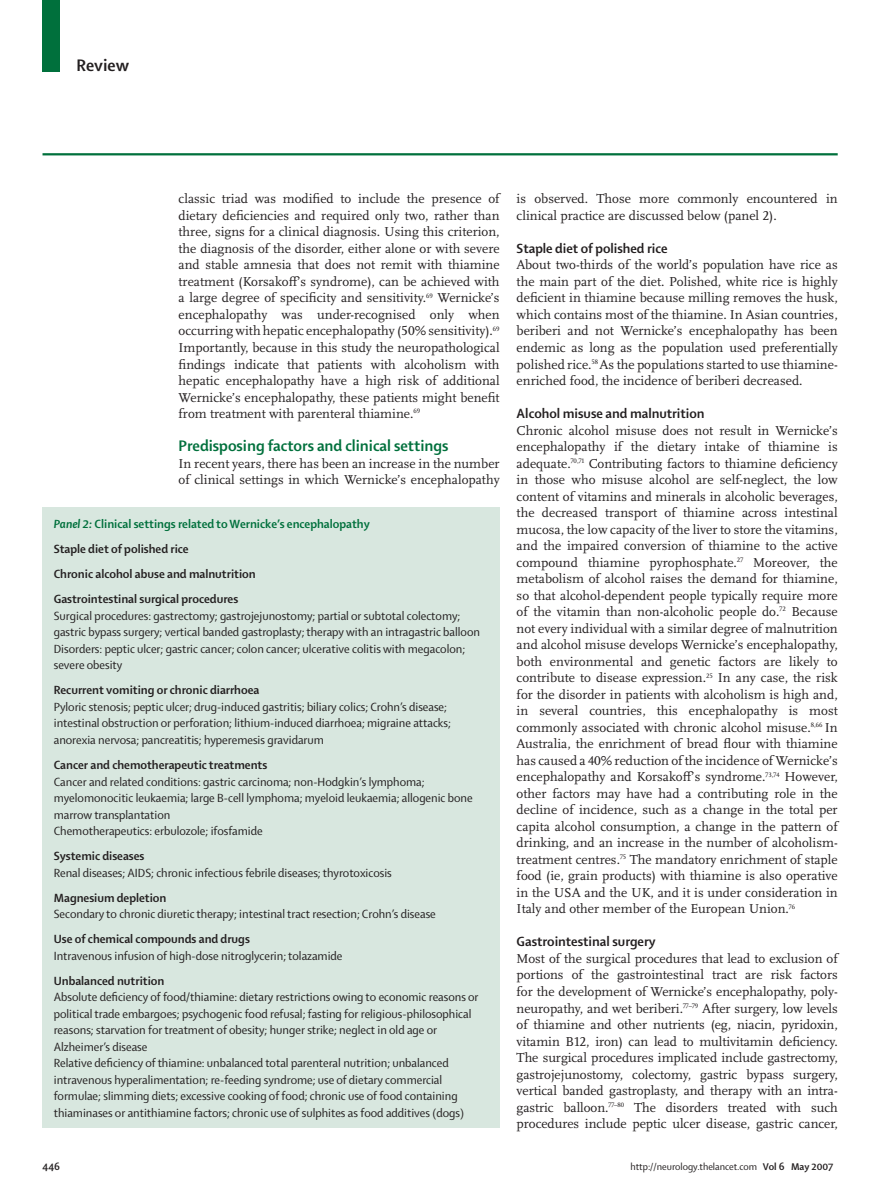
<style>
.page{position:relative;width:893px;height:1200px;background:#fff}
.page>*{position:absolute;margin:0;border:0;box-sizing:border-box;transform-origin:0 0}
.t1{font:700 18px "Shaker 2 Lancet";color:#231f20}
.t2{font:700 16.5px "Shaker 2 Lancet";color:#00703c}
.t3{font:700 14.25px "Shaker 2 Lancet";color:#231f20}
.t4{font:13.5px/16.5px "Scala Lancet Pro";color:#231f20;text-align:justify}
.t5{font:12.75px/16.5px "Shaker 2 Lancet";color:#231f20}
.t6{font:700 12.75px/25px "Shaker 2 Lancet";color:#231f20}
.t7{font:10.5px "Shaker 2 Lancet";color:#231f20}
.t8{font:700 10.5px "Shaker 2 Lancet";color:#231f20}
.s1{font-style:italic;color:#00703c}
.s2{color:#00703c}
.s3{font-weight:700}
</style>
<div class="page">
<div style="left:43px;top:0;width:17px;height:71px;background:#00703c"></div>
<hr style="left:43px;top:153px;width:795px;height:2px;background:#00703c">
<div style="left:43px;top:507px;width:457px;height:620px;background:#d8e7df"></div>
<h1 class="t1" style="left:77px;top:58px;width:54px">Review</h1>
<p class="t4" style="left:179px;top:192px;width:323px">classic triad was modified to include the presence of dietary deficiencies and required only two, rather than three, signs for a clinical diagnosis. Using this criterion, the diagnosis of the disorder, either alone or with severe and stable amnesia that does not remit with thiamine treatment (Korsakoff’s syndrome), can be achieved with a large degree of specificity and sensitivity.<sup>69</sup> Wernicke’s encephalopathy was under-recognised only when occurring with hepatic encephalopathy (50% sensitivity).<sup>69<br></sup>Importantly, because in this study the neuropathological findings indicate that patients with alcoholism with hepatic encephalopathy have a high risk of additional Wernicke’s encephalopathy, these patients might benefit from treatment with parenteral thiamine.<sup>69</sup></p>
<p class="t2" style="left:179px;top:439px;width:271px">Predisposing factors and clinical settings</p>
<p class="t4" style="left:179px;top:456px;width:323px">In recent years, there has been an increase in the number of clinical settings in which Wernicke’s encephalopathy</p>
<p class="t6" style="left:54px;top:512px;width:318px"><span class="s1">Panel 2:</span> <span class="s2">Clinical settings related to Wernicke’s encephalopathy </span>Staple diet of polished rice<br>Chronic alcohol abuse and malnutrition<br>Gastrointestinal surgical procedures</p>
<p class="t5" style="left:54px;top:608px;width:428px">Surgical procedures: gastrectomy; gastrojejunostomy; partial or subtotal colectomy; gastric bypass surgery; vertical banded gastroplasty; therapy with an intragastric balloon Disorders: peptic ulcer; gastric cancer; colon cancer; ulcerative colitis with megacolon; severe obesity</p>
<p class="t6" style="left:54px;top:678px;width:207px">Recurrent vomiting or chronic diarrhoea</p>
<p class="t5" style="left:54px;top:699px;width:398px">Pyloric stenosis; peptic ulcer; drug-induced gastritis; biliary colics; Crohn’s disease; intestinal obstruction or perforation; lithium-induced diarrhoea; migraine attacks; anorexia nervosa; pancreatitis; hyperemesis gravidarum</p>
<p class="t6" style="left:54px;top:753px;width:215px">Cancer and chemotherapeutic treatments</p>
<p class="t5" style="left:54px;top:774px;width:420px">Cancer and related conditions: gastric carcinoma; non-Hodgkin’s lymphoma; myelomonocitic leukaemia; large B-cell lymphoma; myeloid leukaemia; allogenic bone marrow transplantation<br>Chemotherapeutics: erbulozole; ifosfamide</p>
<p class="t6" style="left:54px;top:844px;width:92px">Systemic diseases</p>
<p class="t5" style="left:54px;top:865px;width:340px">Renal diseases; AIDS; chronic infectious febrile diseases; thyrotoxicosis</p>
<p class="t6" style="left:54px;top:885px;width:114px">Magnesium depletion</p>
<p class="t5" style="left:54px;top:906px;width:384px">Secondary to chronic diuretic therapy; intestinal tract resection; Crohn’s disease</p>
<p class="t6" style="left:54px;top:927px;width:198px">Use of chemical compounds and drugs</p>
<p class="t5" style="left:54px;top:948px;width:290px">Intravenous infusion of high-dose nitroglycerin; tolazamide</p>
<p class="t6" style="left:54px;top:968px;width:112px">Unbalanced nutrition</p>
<p class="t5" style="left:54px;top:989px;width:426px">Absolute deficiency of food/thiamine: dietary restrictions owing to economic reasons or political trade embargoes; psychogenic food refusal; fasting for religious-philosophical reasons; starvation for treatment of obesity; hunger strike; neglect in old age or Alzheimer’s disease<br>Relative deficiency of thiamine: unbalanced total parenteral nutrition; unbalanced intravenous hyperalimentation; re-feeding syndrome; use of dietary commercial formulae; slimming diets; excessive cooking of food; chronic use of food containing thiaminases or antithiamine factors; chronic use of sulphites as food additives (dogs)</p>
<p class="t4" style="left:517px;top:192px;width:323px">is observed. Those more commonly encountered in clinical practice are discussed below (panel 2).</p>
<p class="t3" style="left:517px;top:243px;width:152px">Staple diet of polished rice</p>
<p class="t4" style="left:517px;top:258px;width:323px">About two-thirds of the world’s population have rice as the main part of the diet. Polished, white rice is highly deficient in thiamine because milling removes the husk, which contains most of the thiamine. In Asian countries, beriberi and not Wernicke’s encephalopathy has been endemic as long as the population used preferentially polished rice.<sup>58</sup> As the populations started to use thiamine&shy;enriched food, the incidence of beriberi decreased.</p>
<p class="t3" style="left:517px;top:408px;width:189px">Alcohol misuse and malnutrition</p>
<p class="t4" style="left:517px;top:423px;width:323px">Chronic alcohol misuse does not result in Wernicke’s encephalopathy if the dietary intake of thiamine is adequate.<sup>70,71</sup> Contributing factors to thiamine deficiency in those who misuse alcohol are self-neglect, the low content of vitamins and minerals in alcoholic beverages, the decreased transport of thiamine across intestinal mucosa, the low capacity of the liver to store the vitamins, and the impaired conversion of thiamine to the active compound thiamine pyrophosphate.<sup>27</sup> Moreover, the metabolism of alcohol raises the demand for thiamine, so that alcohol-dependent people typically require more of the vitamin than non-alcoholic people do.<sup>72</sup> Because not every individual with a similar degree of malnutrition and alcohol misuse develops Wernicke’s encephalopathy, both environmental and genetic factors are likely to contribute to disease expression.<sup>25</sup> In any case, the risk for the disorder in patients with alcoholism is high and, in several countries, this encephalopathy is most commonly associated with chronic alcohol misuse.<sup>8,66</sup> In Australia, the enrichment of bread flour with thiamine has caused a 40% reduction of the incidence of Wernicke’s encephalopathy and Korsakoff’s syndrome.<sup>73,74</sup> However, other factors may have had a contributing role in the decline of incidence, such as a change in the total per capita alcohol consumption, a change in the pattern of drinking, and an increase in the number of alcoholism&shy;treatment centres.<sup>75</sup> The mandatory enrichment of staple food (ie, grain products) with thiamine is also operative in the USA and the UK, and it is under consideration in Italy and other member of the European Union.<sup>76</sup></p>
<p class="t3" style="left:517px;top:936px;width:140px">Gastrointestinal surgery</p>
<p class="t4" style="left:517px;top:951px;width:323px">Most of the surgical procedures that lead to exclusion of portions of the gastrointestinal tract are risk factors for the development of Wernicke’s encephalopathy, poly&shy;neuropathy, and wet beriberi.<sup>77–79</sup> After surgery, low levels of thiamine and other nutrients (eg, niacin, pyridoxin, vitamin B12, iron) can lead to multivitamin deficiency.<br>The surgical procedures implicated include gastrectomy, gastrojejunostomy, colectomy, gastric bypass surgery, vertical banded gastroplasty, and therapy with an intra&shy;gastric balloon.<sup>77–80</sup> The disorders treated with such procedures include peptic ulcer disease, gastric cancer,</p>
<p class="t8" style="left:43px;top:1162px;width:19px">446</p>
<p class="t7" style="left:630px;top:1162px;width:205px">http://neurology.thelancet.com <span class="s3">Vol 6 May 2007</span></p>
</div>
